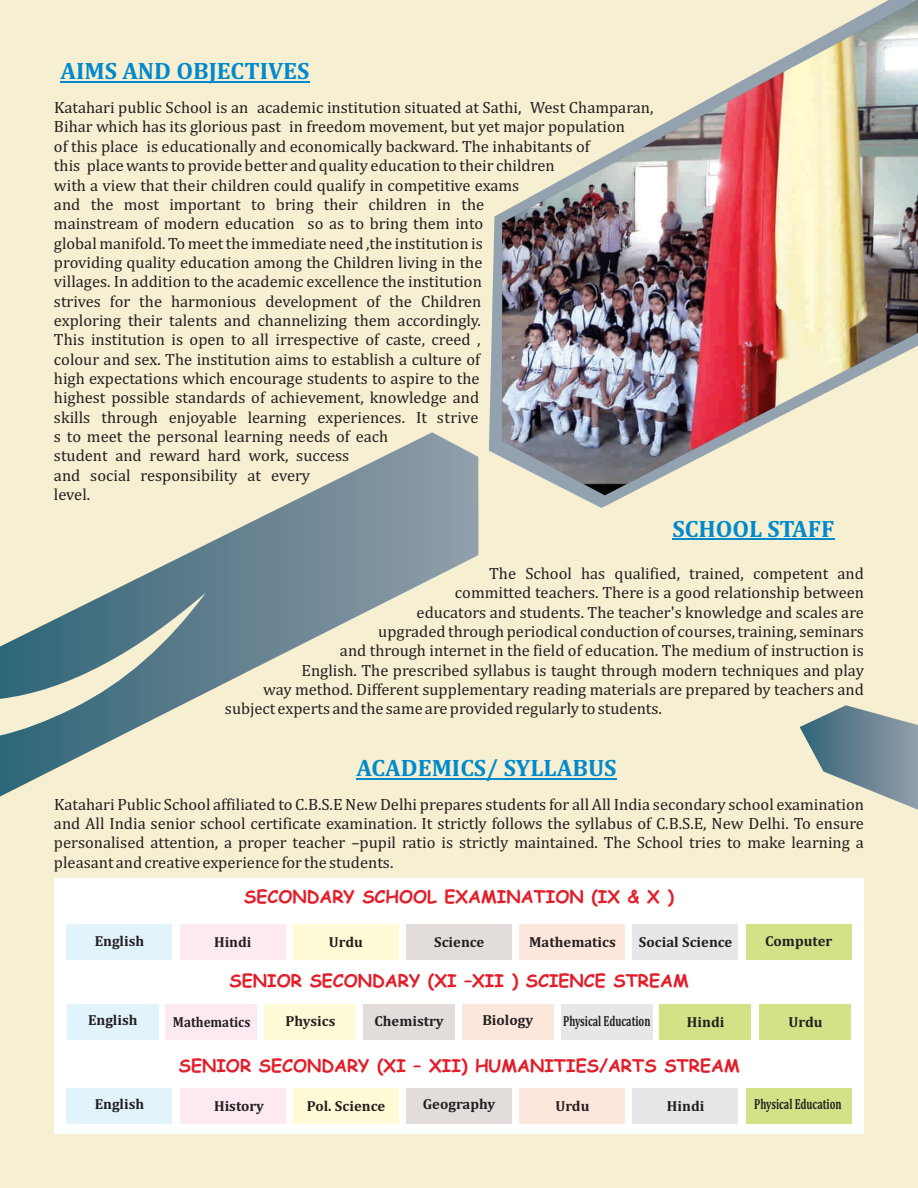
<style>
.page{position:relative;width:918px;height:1188px;background:#f6efd1}
.page>*{position:absolute;margin:0;border:0;box-sizing:border-box;transform-origin:0 0}
.t1{font:700 24px "Cambria";color:#008acd}
.t2{font:700 17.55px "Comic Sans MS";color:#e21e2a}
.t3{font:16.5px/19.4px "Cambria";color:#231f20}
.t4{font:700 14.7px "Cambria";color:#231f20}
.t5{font:700 14.7px "Cambria";color:#231f20;scale:.69 1}
.t6{font:700 14.7px "Cambria";color:#231f20;scale:.89 1}
</style>
<div class="page">
<div style="left:54px;top:879px;width:810px;height:255px;background:#fff"></div>
<svg style="left:489px;top:212px;width:138px;height:296px"></svg>
<div style="left:67px;top:1004px;width:92px;height:36px;background:#e1f4fc"></div>
<div style="left:166px;top:1004px;width:91px;height:36px;background:#fce9f1"></div>
<div style="left:264px;top:1004px;width:92px;height:36px;background:#fffbd6"></div>
<div style="left:363px;top:1004px;width:92px;height:36px;background:#e2ddda"></div>
<div style="left:462px;top:1004px;width:92px;height:36px;background:#fde7dc"></div>
<div style="left:561px;top:1004px;width:92px;height:36px;background:#e6e7e9"></div>
<div style="left:660px;top:1004px;width:91px;height:36px;background:#d2e287"></div>
<div style="left:759px;top:1004px;width:92px;height:36px;background:#d2e287"></div>
<div style="left:67px;top:924px;width:105px;height:36px;background:#e1f4fc"></div>
<div style="left:180px;top:924px;width:105px;height:36px;background:#fce9f1"></div>
<div style="left:293px;top:924px;width:105px;height:36px;background:#fffbd6"></div>
<div style="left:406px;top:924px;width:106px;height:36px;background:#e2ddda"></div>
<div style="left:520px;top:924px;width:105px;height:36px;background:#fde7dc"></div>
<div style="left:633px;top:924px;width:105px;height:36px;background:#e6e7e9"></div>
<div style="left:746px;top:924px;width:105px;height:36px;background:#d2e287"></div>
<div style="left:67px;top:1088px;width:105px;height:36px;background:#e1f4fc"></div>
<div style="left:180px;top:1088px;width:105px;height:36px;background:#fce9f1"></div>
<div style="left:293px;top:1088px;width:105px;height:36px;background:#fffbd6"></div>
<div style="left:406px;top:1088px;width:106px;height:36px;background:#e2ddda"></div>
<div style="left:520px;top:1088px;width:105px;height:36px;background:#fde7dc"></div>
<div style="left:633px;top:1088px;width:105px;height:36px;background:#e6e7e9"></div>
<div style="left:746px;top:1088px;width:105px;height:36px;background:#d2e287"></div>
<hr style="left:356px;top:779px;width:261px;height:1px;background:#008acd">
<img style="left:502px;top:0;width:416px;height:495px">
<svg style="left:0;top:432px;width:478px;height:365px"></svg>
<svg style="left:800px;top:705px;width:118px;height:105px"></svg>
<hr style="left:672px;top:539px;width:162px;height:1px;background:#008acd">
<hr style="left:60px;top:81px;width:250px;height:1px;background:#008acd">
<svg style="left:0;top:593px;width:206px;height:143px"></svg>
<h1 class="t1" style="left:60px;top:60px;width:251px">AIMS AND OBJECTIVES</h1>
<p class="t3" style="left:54px;top:99px;width:601px">Katahari public School is an academic institution situated at Sathi, West Champaran, Bihar which has its glorious past in freedom movement, but yet major population<br>of this place is educationally and economically backward. The inhabitants of<br>this place wants to provide better and quality education to their children<br>with a view that their children could qualify in competitive exams<br>and the most important to bring their children in the<br>mainstream of modern education so as to bring them into<br>global manifold. To meet the immediate need ,the institution is<br>providing quality education among the Children living in the<br>villages. In addition to the academic excellence the institution<br>strives for the harmonious development of the Children<br>exploring their talents and channelizing them accordingly.<br>This institution is open to all irrespective of caste, creed ,<br>colour and sex. The institution aims to establish a culture of<br>high expectations which encourage students to aspire to the<br>highest possible standards of achievement, knowledge and<br>skills through enjoyable learning experiences. It strive<br>s to meet the personal learning needs of each<br>student and reward hard work, success<br>and social responsibility at every<br>level.</p>
<h1 class="t1" style="left:672px;top:518px;width:164px">SCHOOL STAFF</h1>
<p class="t3" style="left:489px;top:565px;width:376px">The School has qualified, trained, competent and</p>
<p class="t3" style="left:455px;top:584px;width:411px">committed teachers. There is a good relationship between</p>
<p class="t3" style="left:417px;top:604px;width:449px">educators and students. The teacher's knowledge and scales are</p>
<p class="t3" style="left:378px;top:623px;width:487px">upgraded through periodical conduction of courses, training, seminars</p>
<p class="t3" style="left:340px;top:642px;width:526px">and through internet in the field of education. The medium of instruction is</p>
<p class="t3" style="left:302px;top:662px;width:564px">English. The prescribed syllabus is taught through modern techniques and play</p>
<p class="t3" style="left:263px;top:681px;width:602px">way method. Different supplementary reading materials are prepared by teachers and</p>
<p class="t3" style="left:225px;top:700px;width:439px">subject experts and the same are provided regularly to students.</p>
<h1 class="t1" style="left:356px;top:758px;width:262px">ACADEMICS/ SYLLABUS</h1>
<p class="t3" style="left:54px;top:795px;width:812px;text-align:justify">Katahari Public School affiliated to C.B.S.E New Delhi prepares students for all All India secondary school examination and All India senior school certificate examination. It strictly follows the syllabus of C.B.S.E, New Delhi. To ensure personalised attention, a proper teacher –pupil ratio is strictly maintained. The School tries to make learning a pleasant and creative experience for the students.</p>
<p class="t2" style="left:244px;top:889px;width:431px">SECONDARY SCHOOL EXAMINATION (IX &amp; X )</p>
<p class="t4" style="left:95px;top:935px;width:51px">English</p>
<p class="t4" style="left:214px;top:936px;width:39px">Hindi</p>
<p class="t4" style="left:329px;top:936px;width:36px">Urdu</p>
<p class="t4" style="left:434px;top:936px;width:52px">Science</p>
<p class="t4" style="left:529px;top:936px;width:88px">Mathematics</p>
<p class="t4" style="left:639px;top:936px;width:95px">Social Science</p>
<p class="t4" style="left:765px;top:934px;width:68px">Computer</p>
<p class="t2" style="left:230px;top:973px;width:461px">SENIOR SECONDARY (XI –XII ) SCIENCE STREAM</p>
<p class="t4" style="left:88px;top:1014px;width:51px">English</p>
<p class="t6" style="left:173px;top:1016px;width:89px">Mathematics</p>
<p class="t4" style="left:286px;top:1014px;width:51px">Physics</p>
<p class="t4" style="left:374px;top:1014px;width:71px">Chemistry</p>
<p class="t4" style="left:482px;top:1014px;width:52px">Biology</p>
<p class="t5" style="left:563px;top:1014px;width:128px">Physical Education</p>
<p class="t4" style="left:687px;top:1016px;width:39px">Hindi</p>
<p class="t4" style="left:789px;top:1016px;width:36px">Urdu</p>
<p class="t2" style="left:179px;top:1058px;width:562px">SENIOR SECONDARY (XI – XII) HUMANITIES/ARTS STREAM</p>
<p class="t4" style="left:95px;top:1098px;width:51px">English</p>
<p class="t4" style="left:214px;top:1100px;width:52px">History</p>
<p class="t4" style="left:307px;top:1100px;width:80px">Pol. Science</p>
<p class="t4" style="left:423px;top:1098px;width:74px">Geography</p>
<p class="t4" style="left:555px;top:1100px;width:36px">Urdu</p>
<p class="t4" style="left:667px;top:1100px;width:39px">Hindi</p>
<p class="t5" style="left:754px;top:1097px;width:128px">Physical Education</p>
</div>
